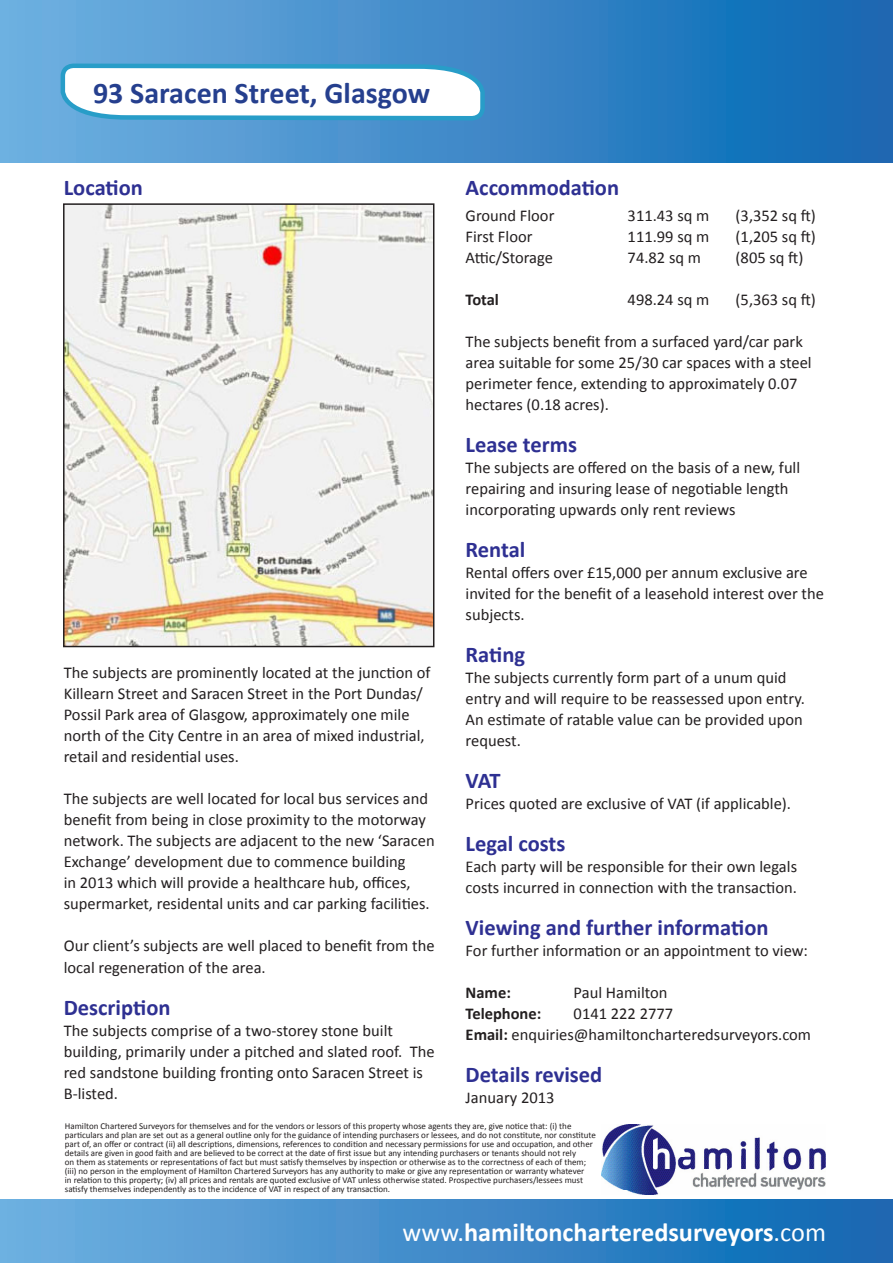
<style>
.page{position:relative;width:893px;height:1263px;background:#fff}
.page>*{position:absolute;margin:0;border:0;box-sizing:border-box;transform-origin:0 0}
.t1{font:700 30px "Calibri";color:#253f8e}
.t2{font:700 26.25px "Calibri";color:#fff}
.t3{font:700 22.5px "Calibri";color:#2e3092}
.t4{font:16.5px/21px "Calibri";color:#231f20}
.t5{font:700 16.5px "Calibri";color:#231f20}
.t6{font:9px/9px "Calibri";color:#231f20}
.s1{font-weight:700}
.s2{font-weight:400}
</style>
<div class="page">
<svg style="left:0;top:1199px;width:893px;height:64px;background:#3f8bc9"></svg>
<svg style="left:0;top:0;width:893px;height:163px;background:#3b88c7"></svg>
<img style="left:602px;top:1124px;width:223px;height:70px">
<img style="left:66px;top:206px;width:365px;height:438px">
<div style="left:63px;top:203px;width:371px;height:444px;border:2px solid #231f20"></div>
<svg style="left:58px;top:61px;width:429px;height:62px"></svg>
<p class="t1" style="left:93px;top:74px;width:338px">93 Saracen Street, Glasgow</p>
<p class="t3" style="left:466px;top:173px;width:155px">Accommodation</p>
<p class="t4" style="left:466px;top:205px;width:90px">Ground Floor</p>
<p class="t4" style="left:628px;top:205px;width:83px">311.43 sq m</p>
<p class="t4" style="left:736px;top:205px;width:82px">(3,352 sq ft)</p>
<p class="t4" style="left:466px;top:226px;width:68px">First Floor</p>
<p class="t4" style="left:628px;top:226px;width:83px">111.99 sq m</p>
<p class="t4" style="left:736px;top:226px;width:82px">(1,205 sq ft)</p>
<p class="t4" style="left:466px;top:247px;width:89px">Attic/Storage</p>
<p class="t4" style="left:628px;top:247px;width:75px">74.82 sq m</p>
<p class="t4" style="left:736px;top:247px;width:69px">(805 sq ft)</p>
<p class="t5" style="left:466px;top:288px;width:35px">Total</p>
<p class="t4" style="left:628px;top:289px;width:83px">498.24 sq m</p>
<p class="t4" style="left:736px;top:289px;width:82px">(5,363 sq ft)</p>
<p class="t4" style="left:466px;top:331px;width:348px">The subjects benefit from a surfaced yard/car park area suitable for some 25/30 car spaces with a steel perimeter fence, extending to approximately 0.07 hectares (0.18 acres).</p>
<p class="t3" style="left:466px;top:430px;width:113px">Lease terms</p>
<p class="t4" style="left:466px;top:457px;width:336px">The subjects are offered on the basis of a new, full repairing and insuring lease of negotiable length incorporating upwards only rent reviews</p>
<p class="t3" style="left:466px;top:535px;width:61px">Rental</p>
<p class="t4" style="left:466px;top:562px;width:360px">Rental offers over £15,000 per annum exclusive are invited for the benefit of a leasehold interest over the subjects.</p>
<p class="t3" style="left:466px;top:640px;width:61px">Rating</p>
<p class="t4" style="left:466px;top:667px;width:341px">The subjects currently form part of a unum quid entry and will require to be reassessed upon entry.<br>An estimate of ratable value can be provided upon request.</p>
<p class="t3" style="left:466px;top:766px;width:37px">VAT</p>
<p class="t4" style="left:466px;top:793px;width:327px">Prices quoted are exclusive of VAT (if applicable).</p>
<p class="t3" style="left:466px;top:829px;width:101px">Legal costs</p>
<p class="t4" style="left:466px;top:856px;width:333px">Each party will be responsible for their own legals costs incurred in connection with the transaction.</p>
<p class="t3" style="left:466px;top:913px;width:304px">Viewing and further information</p>
<p class="t4" style="left:466px;top:940px;width:344px">For further information or an appointment to view:</p>
<p class="t5" style="left:466px;top:981px;width:47px">Name:</p>
<p class="t4" style="left:574px;top:982px;width:95px">Paul Hamilton</p>
<p class="t5" style="left:466px;top:1002px;width:77px">Telephone:</p>
<p class="t4" style="left:574px;top:1003px;width:101px">0141 222 2777</p>
<p class="t4" style="left:466px;top:1024px;width:347px"><span class="s1">Email:</span> enquiries@hamiltoncharteredsurveyors.com</p>
<p class="t3" style="left:466px;top:1060px;width:138px">Details revised</p>
<p class="t4" style="left:466px;top:1087px;width:90px">January 2013</p>
<p class="t6" style="left:65px;top:1122px;width:533px">Hamilton Chartered Surveyors for themselves and for the vendors or lessors of this property whose agents they are, give notice that: (i) the particulars and plan are set out as a general outline only for the guidance of intending purchasers or lessees, and do not constitute, nor constitute part of, an offer or contract (ii) all descriptions, dimensions, references to condition and necessary permissions for use and occupation, and other details are given in good faith and are believed to be correct at the date of first issue but any intending purchasers or tenants should not rely<br>on them as statements or representations of fact but must satisfy themselves by inspection or otherwise as to the correctness of each of them; (iii) no person in the employment of Hamilton Chartered Surveyors has any authority to make or give any representation or warranty whatever<br>in relation to this property; (iv) all prices and rentals are quoted exclusive of VAT unless otherwise stated. Prospective purchasers/lessees must satisfy themselves independently as to the incidence of VAT in respect of any transaction.</p>
<p class="t3" style="left:64px;top:174px;width:81px">Location</p>
<p class="t4" style="left:64px;top:662px;width:368px">The subjects are prominently located at the junction of Killearn Street and Saracen Street in the Port Dundas/ Possil Park area of Glasgow, approximately one mile north of the City Centre in an area of mixed industrial, retail and residential uses.</p>
<p class="t4" style="left:64px;top:788px;width:372px">The subjects are well located for local bus services and benefit from being in close proximity to the motorway network. The subjects are adjacent to the new ‘Saracen Exchange’ development due to commence building<br>in 2013 which will provide a healthcare hub, offices, supermarket, residental units and car parking facilities.</p>
<p class="t4" style="left:64px;top:935px;width:372px">Our client’s subjects are well placed to benefit from the local regeneration of the area.</p>
<p class="t3" style="left:64px;top:993px;width:108px">Description</p>
<p class="t4" style="left:64px;top:1019px;width:372px">The subjects comprise of a two-storey stone built building, primarily under a pitched and slated roof. The red sandstone building fronting onto Saracen Street is B-listed.</p>
<p class="t2" style="left:403px;top:1215px;width:425px"><span class="s2">www.</span>hamiltoncharteredsurveyors<span class="s2">.com</span></p>
</div>
